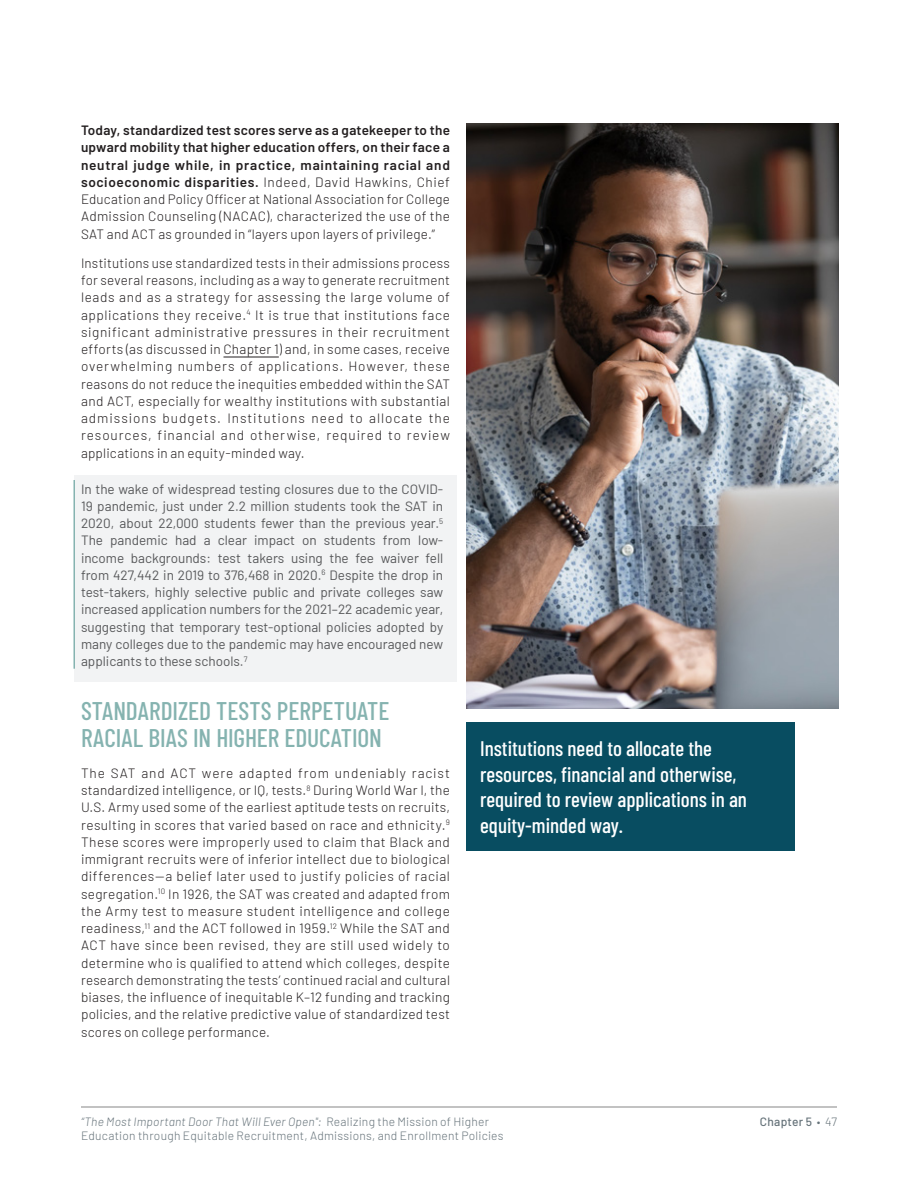
<style>
.page{position:relative;width:918px;height:1188px;background:#fff}
.page>*{position:absolute;margin:0;border:0;box-sizing:border-box;transform-origin:0 0}
.t1{font:500 25.5px/27px "Barlow Condensed";color:#85b3b0}
.t2{font:500 21px/25.5px "Barlow Condensed";color:#fff}
.t3{font:300 13.5px/17.2px "Barlow";letter-spacing:.02em;color:#231f20;text-align:justify}
.t4{font:13.5px/17.2px "Barlow";color:#57585a;text-align:justify}
.t5{font:300 12px/13.5px "Barlow";letter-spacing:.02em;color:#66737a}
.t6{font:500 12px "Barlow";letter-spacing:.02em;color:#66737a}
.s1{font-weight:600}
.s2{font-style:italic}
.s3{font-weight:300}
</style>
<div class="page">
<hr style="left:81px;top:1107px;width:756px;height:1px;background:#878787">
<hr style="left:224px;top:357px;width:55px;height:1px;background:#231f20">
<div style="left:74px;top:475px;width:383px;height:207px;background:#f2f3f4"></div>
<hr style="left:74px;top:480px;width:1px;height:189px;background:#85b3b0">
<img style="left:467px;top:123px;width:371px;height:586px">
<div style="left:467px;top:722px;width:328px;height:129px;background:#084d61"></div>
<p class="t3" style="left:81px;top:121px;width:371px"><span class="s1">Today, standardized test scores serve as a gatekeeper to the upward mobility that higher education offers, on their face a neutral judge while, in practice, maintaining racial and socioeconomic disparities.</span> Indeed, David Hawkins, Chief Education and Policy Officer at National Association for College Admission Counseling (NACAC), characterized the use of the SAT and ACT as grounded in “layers upon layers of privilege.”</p>
<p class="t3" style="left:81px;top:253px;width:371px">Institutions use standardized tests in their admissions process for several reasons, including as a way to generate recruitment leads and as a strategy for assessing the large volume of applications they receive.<sup>4</sup> It is true that institutions face significant administrative pressures in their recruitment efforts (as discussed in Chapter 1) and, in some cases, receive overwhelming numbers of applications. However, these reasons do not reduce the inequities embedded within the SAT and ACT, especially for wealthy institutions with substantial admissions budgets. Institutions need to allocate the resources, financial and otherwise, required to review applications in an equity-minded way.</p>
<p class="t4" style="left:81px;top:479px;width:364px">In the wake of widespread testing closures due to the COVID-19 pandemic, just under 2.2 million students took the SAT in 2020, about 22,000 students fewer than the previous year.<sup>5<br></sup>The pandemic had a clear impact on students from low&shy;income backgrounds: test takers using the fee waiver fell from 427,442 in 2019 to 376,468 in 2020.<sup>6</sup> Despite the drop in test-takers, highly selective public and private colleges saw increased application numbers for the 2021–22 academic year, suggesting that temporary test-optional policies adopted by many colleges due to the pandemic may have encouraged new applicants to these schools.<sup>7</sup></p>
<h1 class="t1" style="left:81px;top:695px;width:310px">STANDARDIZED TESTS PERPETUATE<br>RACIAL BIAS IN HIGHER EDUCATION</h1>
<p class="t3" style="left:81px;top:763px;width:371px">The SAT and ACT were adapted from undeniably racist standardized intelligence, or IQ, tests.<sup>8</sup> During World War I, the U.S. Army used some of the earliest aptitude tests on recruits, resulting in scores that varied based on race and ethnicity.<sup>9<br></sup>These scores were improperly used to claim that Black and immigrant recruits were of inferior intellect due to biological differences—a belief later used to justify policies of racial segregation.<sup>10</sup> In 1926, the SAT was created and adapted from the Army test to measure student intelligence and college readiness,<sup>11</sup> and the ACT followed in 1959.<sup>12</sup> While the SAT and ACT have since been revised, they are still used widely to determine who is qualified to attend which colleges, despite research demonstrating the tests’ continued racial and cultural biases, the influence of inequitable K–12 funding and tracking policies, and the relative predictive value of standardized test scores on college performance.</p>
<h2 class="t2" style="left:480px;top:735px;width:268px">Institutions need to allocate the resources, financial and otherwise, required to review applications in an equity-minded way.</h2>
<p class="t5" style="left:81px;top:1114px;width:424px"><span class="s2">“The Most Important Door That Will Ever Open":</span> Realizing the Mission of Higher<br>Education through Equitable Recruitment, Admissions, and Enrollment Policies</p>
<p class="t6" style="left:760px;top:1113px;width:79px">Chapter 5 <span class="s3">• 47</span></p>
</div>
